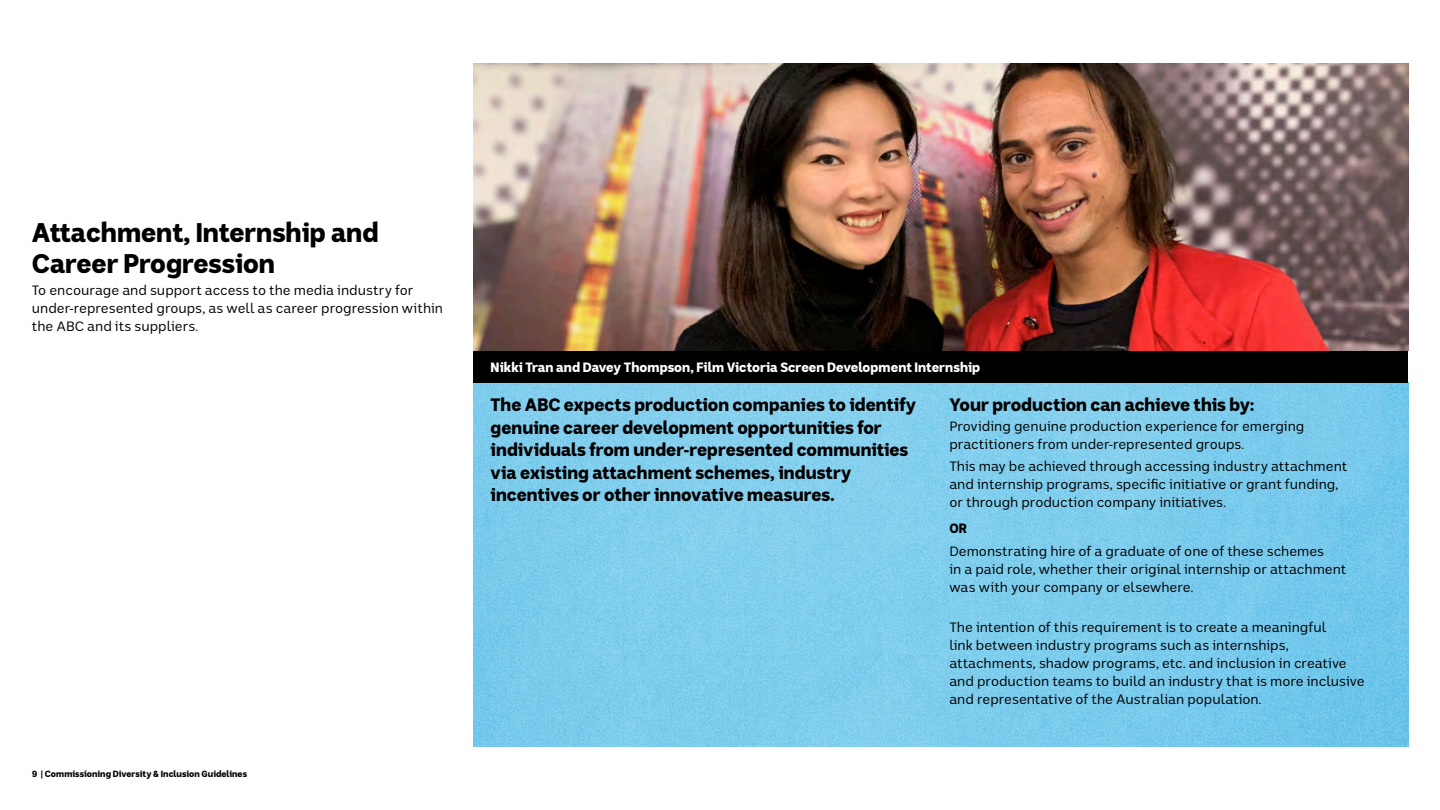
<style>
.page{position:relative;width:1440px;height:810px;background:#fff}
.page>*{position:absolute;margin:0;border:0;box-sizing:border-box;transform-origin:0 0}
.t1{font:900 27px/31.5px "ABC Sans";color:#000}
.t2{font:900 18px/22.5px "ABC Sans";color:#000}
.t3{font:13.5px/18px "ABC Sans";color:#000}
.t4{font:900 13.5px "ABC Sans";letter-spacing:.005em;color:#fff}
.t5{font:900 13.5px "ABC Sans";color:#000}
.t6{font:900 9px "ABC Sans";letter-spacing:.005em;color:#000}
</style>
<div class="page">
<img style="left:474px;top:383px;width:934px;height:363px">
<img style="left:474px;top:64px;width:934px;height:287px">
<div style="left:474px;top:351px;width:934px;height:32px;background:#000"></div>
<h3 class="t1" style="left:32px;top:216px;width:348px">Attachment, Internship and<br>Career Progression</h3>
<p class="t3" style="left:32px;top:282px;width:413px">To encourage and support access to the media industry for under-represented groups, as well as career progression within the ABC and its suppliers.</p>
<p class="t6" style="left:32px;top:768px;width:217px">9 | Commissioning Diversity &amp; Inclusion Guidelines</p>
<p class="t4" style="left:491px;top:359px;width:491px">Nikki Tran and Davey Thompson, Film Victoria Screen Development Internship</p>
<p class="t2" style="left:491px;top:393px;width:427px">The ABC expects production companies to identify genuine career development opportunities for individuals from under-represented communities via existing attachment schemes, industry incentives or other innovative measures.</p>
<h4 class="t2" style="left:949px;top:393px;width:306px">Your production can achieve this by:</h4>
<p class="t3" style="left:949px;top:417px;width:357px">Providing genuine production experience for emerging practitioners from under-represented groups.</p>
<p class="t3" style="left:949px;top:458px;width:399px">This may be achieved through accessing industry attachment and internship programs, specific initiative or grant funding, or through production company initiatives.</p>
<p class="t5" style="left:949px;top:520px;width:19px">OR</p>
<p class="t3" style="left:949px;top:542px;width:399px">Demonstrating hire of a graduate of one of these schemes<br>in a paid role, whether their original internship or attachment was with your company or elsewhere.</p>
<p class="t3" style="left:949px;top:618px;width:417px">The intention of this requirement is to create a meaningful<br>link between industry programs such as internships, attachments, shadow programs, etc. and inclusion in creative and production teams to build an industry that is more inclusive and representative of the Australian population.</p>
</div>
